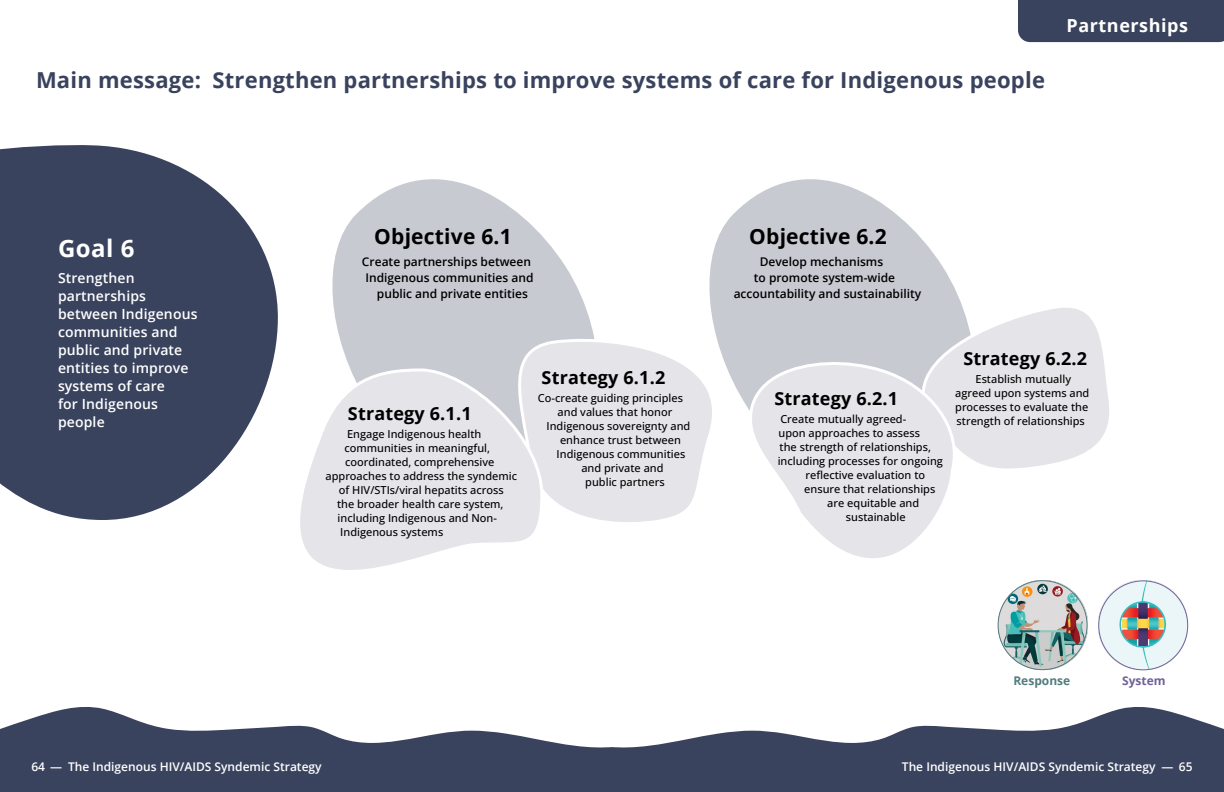
<style>
.page{position:relative;width:1224px;height:792px;background:#fff}
.page>*{position:absolute;margin:0;border:0;box-sizing:border-box;transform-origin:0 0}
.t1{font:700 24px "Open Sans";color:#fff}
.t2{font:700 22px "Open Sans";letter-spacing:.01em;color:#3a435e}
.t3{font:700 21px "Open Sans";letter-spacing:.01em;color:#000}
.t4{font:700 18px "Open Sans";letter-spacing:.01em;color:#000}
.t5{font:700 18px "Open Sans";letter-spacing:.03em;color:#fff}
.t6{font:600 14px/18px "Open Sans";letter-spacing:.01em;color:#fff}
.t7{font:600 12px "Open Sans";color:#000}
.t8{font:600 12px "Open Sans";color:#fff}
.t9{font:700 12px "Open Sans";color:#537c7f}
.t10{font:700 12px "Open Sans";color:#706199}
.t11{font:500 11px/14px "Open Sans";color:#000;text-align:center}
</style>
<div class="page">
<svg style="left:612px;top:707px;width:612px;height:85px;fill:#3a435e"></svg>
<svg style="left:0;top:707px;width:612px;height:85px;fill:#3a435e"></svg>
<div style="left:1018px;top:0;width:206px;height:42px;background:#3a435e"></div>
<svg style="left:709px;top:179px;width:252px;height:224px"></svg>
<svg style="left:0;top:145px;width:278px;height:375px;fill:#3a435e"></svg>
<svg style="left:332px;top:179px;width:262px;height:188px"></svg>
<svg style="left:511px;top:337px;width:206px;height:185px"></svg>
<svg style="left:300px;top:367px;width:245px;height:203px"></svg>
<svg style="left:920px;top:302px;width:189px;height:167px"></svg>
<svg style="left:745px;top:357px;width:218px;height:201px"></svg>
<img style="left:998px;top:581px;width:89px;height:88px">
<img style="left:1099px;top:580px;width:89px;height:89px">
<h2 class="t2" style="left:36px;top:64px;width:1011px">Main message: Strengthen partnerships to improve systems of care for Indigenous people</h2>
<h3 class="t5" style="left:1067px;top:13px;width:123px">Partnerships</h3>
<h1 class="t1" style="left:58px;top:231px;width:78px">Goal 6</h1>
<p class="t6" style="left:58px;top:268px;width:141px">Strengthen partnerships between Indigenous communities and public and private entities to improve systems of care<br>for Indigenous people</p>
<h3 class="t3" style="left:374px;top:221px;width:139px">Objective 6.1</h3>
<p class="t7" style="left:362px;top:253px;width:171px">Create partnerships between</p>
<p class="t7" style="left:366px;top:269px;width:170px">Indigenous communities and</p>
<p class="t7" style="left:377px;top:285px;width:153px">public and private entities</p>
<h3 class="t4" style="left:348px;top:401px;width:125px">Strategy 6.1.1</h3>
<p class="t11" style="left:347px;top:427px;width:136px">Engage Indigenous health</p>
<p class="t11" style="left:344px;top:441px;width:147px">communities in meaningful,</p>
<p class="t11" style="left:345px;top:455px;width:151px">coordinated, comprehensive</p>
<p class="t11" style="left:326px;top:469px;width:193px">approaches to address the syndemic</p>
<p class="t11" style="left:339px;top:483px;width:166px">of HIV/STIs/viral hepatits across</p>
<p class="t11" style="left:337px;top:497px;width:168px">the broader health care system,</p>
<p class="t11" style="left:338px;top:511px;width:161px">including Indigenous and Non-</p>
<p class="t11" style="left:340px;top:525px;width:105px">Indigenous systems</p>
<h3 class="t4" style="left:542px;top:365px;width:125px">Strategy 6.1.2</h3>
<p class="t11" style="left:538px;top:391px;width:146px">Co-create guiding principles</p>
<p class="t11" style="left:558px;top:405px;width:116px">and values that honor</p>
<p class="t11" style="left:547px;top:419px;width:145px">Indigenous sovereignty and</p>
<p class="t11" style="left:560px;top:433px;width:122px">enhance trust between</p>
<p class="t11" style="left:557px;top:447px;width:130px">Indigenous communities</p>
<p class="t11" style="left:581px;top:461px;width:84px">and private and</p>
<p class="t11" style="left:585px;top:475px;width:81px">public partners</p>
<h3 class="t3" style="left:749px;top:221px;width:139px">Objective 6.2</h3>
<p class="t7" style="left:760px;top:253px;width:125px">Develop mechanisms</p>
<p class="t7" style="left:754px;top:269px;width:143px">to promote system-wide</p>
<p class="t7" style="left:734px;top:285px;width:189px">accountability and sustainability</p>
<h3 class="t4" style="left:774px;top:385px;width:125px">Strategy 6.2.1</h3>
<p class="t11" style="left:780px;top:411px;width:127px">Create mutually agreed-</p>
<p class="t11" style="left:779px;top:425px;width:143px">upon approaches to assess</p>
<p class="t11" style="left:780px;top:439px;width:153px">the strength of relationships,</p>
<p class="t11" style="left:778px;top:453px;width:167px">including processes for ongoing</p>
<p class="t11" style="left:805px;top:467px;width:121px">reflective evaluation to</p>
<p class="t11" style="left:804px;top:481px;width:133px">ensure that relationships</p>
<p class="t11" style="left:827px;top:495px;width:93px">are equitable and</p>
<p class="t11" style="left:846px;top:509px;width:61px">sustainable</p>
<h3 class="t4" style="left:963px;top:346px;width:125px">Strategy 6.2.2</h3>
<p class="t11" style="left:955px;top:372px;width:136px">Establish mutually agreed upon systems and processes to evaluate the strength of relationships</p>
<p class="t9" style="left:1013px;top:673px;width:58px">Response</p>
<p class="t10" style="left:1122px;top:673px;width:45px">System</p>
<p class="t8" style="left:31px;top:759px;width:292px">64 — The Indigenous HIV/AIDS Syndemic Strategy</p>
<p class="t8" style="left:902px;top:759px;width:292px">The Indigenous HIV/AIDS Syndemic Strategy — 65</p>
</div>
